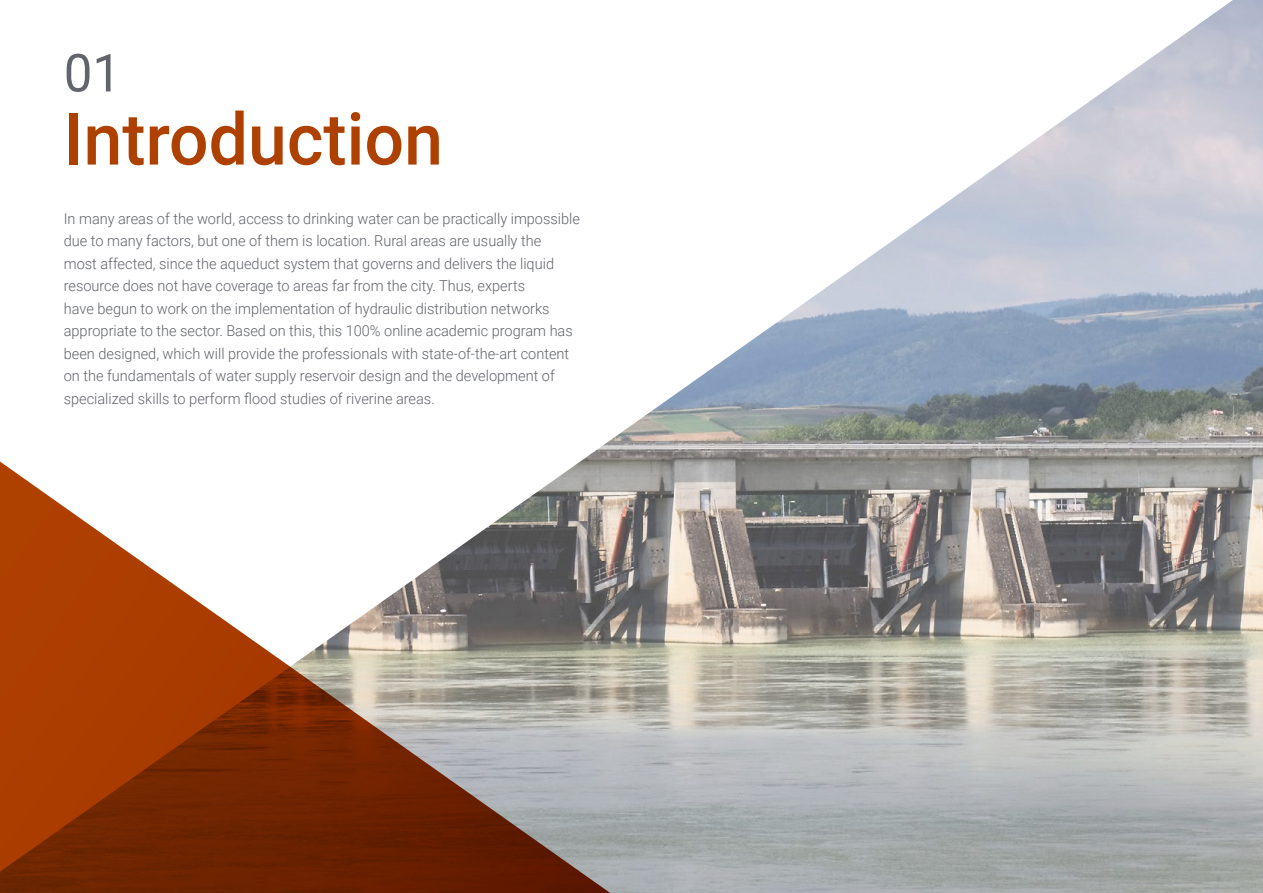
<style>
.page{position:relative;width:1263px;height:893px;background:#fff}
.page>*{position:absolute;margin:0;border:0;box-sizing:border-box;transform-origin:0 0}
.t1{font:500 72px "Roboto";color:#ae4000}
.t2{font:52.5px "Roboto";color:#61646a}
.t3{font:300 15px/22.5px "Roboto";color:#61646a}
</style>
<div class="page">
<img style="left:602px;top:0;width:661px;height:893px">
<svg style="left:0;top:446px;width:640px;height:447px"></svg>
<h2 class="t2" style="left:64px;top:36px;width:59px">01</h2>
<h1 class="t1" style="left:64px;top:89px;width:381px">Introduction</h1>
<p class="t3" style="left:64px;top:207px;width:518px">In many areas of the world, access to drinking water can be practically impossible due to many factors, but one of them is location. Rural areas are usually the<br>most affected, since the aqueduct system that governs and delivers the liquid resource does not have coverage to areas far from the city. Thus, experts<br>have begun to work on the implementation of hydraulic distribution networks appropriate to the sector. Based on this, this 100% online academic program has been designed, which will provide the professionals with state-of-the-art content on the fundamentals of water supply reservoir design and the development of specialized skills to perform flood studies of riverine areas.</p>
</div>
